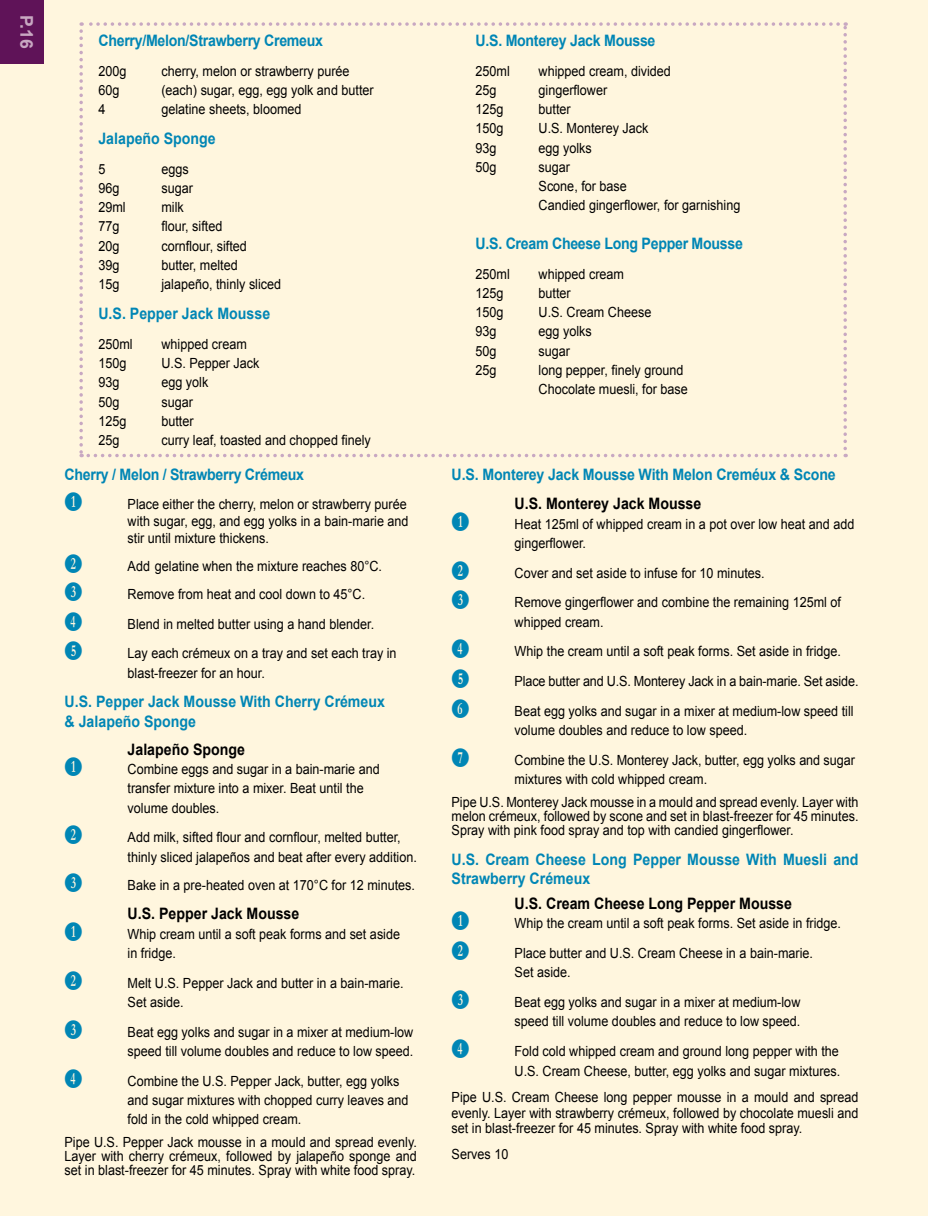
<style>
.page{position:relative;width:928px;height:1216px;background:#fff}
.page>*{position:absolute;margin:0;border:0;box-sizing:border-box;transform-origin:0 0}
.t1{font:17.5px "Numberpile";color:#0086b5;scale:.9 1}
.t2{font:700 17.5px "Arial";color:#c8a8c2}
.t3{font:700 15.75px/19.2px "Arial";letter-spacing:-.01em;color:#0086b5;scale:.9 1}
.t4{font:700 15.75px "Arial";color:#000;scale:.9 1}
.t5{font:14px/19.2px "Arial";color:#000;scale:.9 1}
</style>
<div class="page">
<div style="left:0;top:0;width:928px;height:1215px;background:#fff6de"></div>
<div style="left:0;top:0;width:43px;height:63px;background:#5f1358"></div>
<svg style="left:79px;top:22px;width:768px;height:435px"></svg>
<p class="t2" style="left:38px;top:15px;width:35px;rotate:90deg">P.16</p>
<p class="t3" style="left:98px;top:31px;width:251px">Cherry/Melon/Strawberry Cremeux</p>
<p class="t5" style="left:98px;top:61px;width:33px">200g</p>
<p class="t5" style="left:161px;top:61px;width:211px">cherry, melon or strawberry purée</p>
<p class="t5" style="left:98px;top:80px;width:25px">60g</p>
<p class="t5" style="left:161px;top:80px;width:237px">(each) sugar, egg, egg yolk and butter</p>
<p class="t5" style="left:98px;top:100px;width:9px">4</p>
<p class="t5" style="left:161px;top:100px;width:157px">gelatine sheets, bloomed</p>
<p class="t3" style="left:98px;top:129px;width:132px">Jalapeño Sponge</p>
<p class="t5" style="left:98px;top:159px;width:9px">5</p>
<p class="t5" style="left:161px;top:159px;width:32px">eggs</p>
<p class="t5" style="left:98px;top:178px;width:25px">96g</p>
<p class="t5" style="left:161px;top:178px;width:37px">sugar</p>
<p class="t5" style="left:98px;top:198px;width:32px">29ml</p>
<p class="t5" style="left:161px;top:198px;width:26px">milk</p>
<p class="t5" style="left:98px;top:217px;width:25px">77g</p>
<p class="t5" style="left:161px;top:217px;width:69px">flour, sifted</p>
<p class="t5" style="left:98px;top:236px;width:25px">20g</p>
<p class="t5" style="left:161px;top:236px;width:96px">cornflour, sifted</p>
<p class="t5" style="left:98px;top:255px;width:25px">39g</p>
<p class="t5" style="left:161px;top:255px;width:86px">butter, melted</p>
<p class="t5" style="left:98px;top:275px;width:25px">15g</p>
<p class="t5" style="left:161px;top:275px;width:135px">jalapeño, thinly sliced</p>
<p class="t3" style="left:98px;top:304px;width:192px">U.S. Pepper Jack Mousse</p>
<p class="t5" style="left:98px;top:334px;width:40px">250ml</p>
<p class="t5" style="left:161px;top:334px;width:96px">whipped cream</p>
<p class="t5" style="left:98px;top:353px;width:33px">150g</p>
<p class="t5" style="left:161px;top:353px;width:110px">U.S. Pepper Jack</p>
<p class="t5" style="left:98px;top:373px;width:25px">93g</p>
<p class="t5" style="left:161px;top:373px;width:54px">egg yolk</p>
<p class="t5" style="left:98px;top:392px;width:25px">50g</p>
<p class="t5" style="left:161px;top:392px;width:37px">sugar</p>
<p class="t5" style="left:98px;top:411px;width:33px">125g</p>
<p class="t5" style="left:161px;top:411px;width:37px">butter</p>
<p class="t5" style="left:98px;top:430px;width:25px">25g</p>
<p class="t5" style="left:161px;top:430px;width:234px">curry leaf, toasted and chopped finely</p>
<p class="t3" style="left:65px;top:465px;width:267px">Cherry / Melon / Strawberry Crémeux</p>
<p class="t1" style="left:65px;top:492px;width:22px">B</p>
<p class="t5" style="left:128px;top:496px;width:314px;line-height:16.8px">Place either the cherry, melon or strawberry purée with sugar, egg, and egg yolks in a bain-marie and stir until mixture thickens.</p>
<p class="t1" style="left:65px;top:554px;width:22px">C</p>
<p class="t5" style="left:128px;top:556px;width:284px">Add gelatine when the mixture reaches 80°C.</p>
<p class="t1" style="left:65px;top:582px;width:22px">D</p>
<p class="t5" style="left:128px;top:584px;width:265px">Remove from heat and cool down to 45°C.</p>
<p class="t1" style="left:65px;top:612px;width:22px">E</p>
<p class="t5" style="left:128px;top:614px;width:275px">Blend in melted butter using a hand blender.</p>
<p class="t1" style="left:65px;top:641px;width:22px">F</p>
<p class="t5" style="left:128px;top:644px;width:300px">Lay each crémeux on a tray and set each tray in blast-freezer for an hour.</p>
<p class="t3" style="left:65px;top:692px;width:357px">U.S. Pepper Jack Mousse With Cherry Crémeux &amp; Jalapeño Sponge</p>
<p class="t4" style="left:128px;top:738px;width:132px">Jalapeño Sponge</p>
<p class="t1" style="left:65px;top:757px;width:22px">B</p>
<p class="t5" style="left:128px;top:759px;width:282px">Combine eggs and sugar in a bain-marie and transfer mixture into a mixer. Beat until the volume doubles.</p>
<p class="t1" style="left:65px;top:825px;width:22px">C</p>
<p class="t5" style="left:128px;top:827px;width:323px">Add milk, sifted flour and cornflour, melted butter, thinly sliced jalapeños and beat after every addition.</p>
<p class="t1" style="left:65px;top:872px;width:22px">D</p>
<p class="t5" style="left:128px;top:875px;width:321px">Bake in a pre-heated oven at 170°C for 12 minutes.</p>
<p class="t4" style="left:128px;top:903px;width:192px">U.S. Pepper Jack Mousse</p>
<p class="t1" style="left:65px;top:921px;width:22px">B</p>
<p class="t5" style="left:128px;top:924px;width:304px">Whip cream until a soft peak forms and set aside in fridge.</p>
<p class="t1" style="left:65px;top:970px;width:22px">C</p>
<p class="t5" style="left:128px;top:973px;width:308px">Melt U.S. Pepper Jack and butter in a bain-marie.<br>Set aside.</p>
<p class="t1" style="left:65px;top:1019px;width:22px">D</p>
<p class="t5" style="left:128px;top:1022px;width:319px">Beat egg yolks and sugar in a mixer at medium-low speed till volume doubles and reduce to low speed.</p>
<p class="t1" style="left:65px;top:1068px;width:22px">E</p>
<p class="t5" style="left:128px;top:1071px;width:314px">Combine the U.S. Pepper Jack, butter, egg yolks and sugar mixtures with chopped curry leaves and fold in the cold whipped cream.</p>
<p class="t5" style="left:65px;top:1135px;width:393px;line-height:14px;text-align:justify">Pipe U.S. Pepper Jack mousse in a mould and spread evenly.<br>Layer with cherry crémeux, followed by jalapeño sponge and set in blast-freezer for 45 minutes. Spray with white food spray.</p>
<p class="t3" style="left:475px;top:31px;width:201px">U.S. Monterey Jack Mousse</p>
<p class="t5" style="left:475px;top:61px;width:40px">250ml</p>
<p class="t5" style="left:538px;top:61px;width:149px">whipped cream, divided</p>
<p class="t5" style="left:475px;top:80px;width:25px">25g</p>
<p class="t5" style="left:538px;top:80px;width:78px">gingerflower</p>
<p class="t5" style="left:475px;top:100px;width:33px">125g</p>
<p class="t5" style="left:538px;top:100px;width:37px">butter</p>
<p class="t5" style="left:475px;top:119px;width:33px">150g</p>
<p class="t5" style="left:538px;top:119px;width:124px">U.S. Monterey Jack</p>
<p class="t5" style="left:475px;top:138px;width:25px">93g</p>
<p class="t5" style="left:538px;top:138px;width:61px">egg yolks</p>
<p class="t5" style="left:475px;top:157px;width:25px">50g</p>
<p class="t5" style="left:538px;top:157px;width:226px">sugar<br>Scone, for base<br>Candied gingerflower, for garnishing</p>
<p class="t3" style="left:475px;top:234px;width:299px">U.S. Cream Cheese Long Pepper Mousse</p>
<p class="t5" style="left:475px;top:264px;width:40px">250ml</p>
<p class="t5" style="left:538px;top:264px;width:96px">whipped cream</p>
<p class="t5" style="left:475px;top:283px;width:33px">125g</p>
<p class="t5" style="left:538px;top:283px;width:37px">butter</p>
<p class="t5" style="left:475px;top:303px;width:33px">150g</p>
<p class="t5" style="left:538px;top:303px;width:127px">U.S. Cream Cheese</p>
<p class="t5" style="left:475px;top:322px;width:25px">93g</p>
<p class="t5" style="left:538px;top:322px;width:61px">egg yolks</p>
<p class="t5" style="left:475px;top:341px;width:25px">50g</p>
<p class="t5" style="left:538px;top:341px;width:37px">sugar</p>
<p class="t5" style="left:475px;top:360px;width:25px">25g</p>
<p class="t5" style="left:538px;top:360px;width:167px">long pepper, finely ground<br>Chocolate muesli, for base</p>
<p class="t3" style="left:451px;top:465px;width:428px">U.S. Monterey Jack Mousse With Melon Creméux &amp; Scone</p>
<p class="t4" style="left:514px;top:493px;width:209px">U.S. Monterey Jack Mousse</p>
<p class="t1" style="left:451px;top:512px;width:22px">B</p>
<p class="t5" style="left:514px;top:514px;width:379px">Heat 125ml of whipped cream in a pot over low heat and add gingerflower.</p>
<p class="t1" style="left:451px;top:561px;width:22px">C</p>
<p class="t5" style="left:514px;top:563px;width:279px">Cover and set aside to infuse for 10 minutes.</p>
<p class="t1" style="left:451px;top:590px;width:22px">D</p>
<p class="t5" style="left:514px;top:593px;width:364px">Remove gingerflower and combine the remaining 125ml of whipped cream.</p>
<p class="t1" style="left:451px;top:639px;width:22px">E</p>
<p class="t5" style="left:514px;top:642px;width:364px">Whip the cream until a soft peak forms. Set aside in fridge.</p>
<p class="t1" style="left:451px;top:669px;width:22px">F</p>
<p class="t5" style="left:514px;top:671px;width:383px">Place butter and U.S. Monterey Jack in a bain-marie. Set aside.</p>
<p class="t1" style="left:451px;top:699px;width:22px">G</p>
<p class="t5" style="left:514px;top:701px;width:378px">Beat egg yolks and sugar in a mixer at medium-low speed till volume doubles and reduce to low speed.</p>
<p class="t1" style="left:451px;top:748px;width:22px">H</p>
<p class="t5" style="left:514px;top:750px;width:380px">Combine the U.S. Monterey Jack, butter, egg yolks and sugar mixtures with cold whipped cream.</p>
<p class="t5" style="left:451px;top:795px;width:453px;line-height:14px;text-align:justify">Pipe U.S. Monterey Jack mousse in a mould and spread evenly. Layer with melon crémeux, followed by scone and set in blast-freezer for 45 minutes.<br>Spray with pink food spray and top with candied gingerflower.</p>
<p class="t3" style="left:451px;top:850px;width:453px">U.S. Cream Cheese Long Pepper Mousse With Muesli and<br>Strawberry Crémeux</p>
<p class="t4" style="left:514px;top:893px;width:310px">U.S. Cream Cheese Long Pepper Mousse</p>
<p class="t1" style="left:451px;top:911px;width:22px">B</p>
<p class="t5" style="left:514px;top:914px;width:364px">Whip the cream until a soft peak forms. Set aside in fridge.</p>
<p class="t1" style="left:451px;top:941px;width:22px">C</p>
<p class="t5" style="left:514px;top:943px;width:333px">Place butter and U.S. Cream Cheese in a bain-marie.<br>Set aside.</p>
<p class="t1" style="left:451px;top:990px;width:22px">D</p>
<p class="t5" style="left:514px;top:992px;width:319px">Beat egg yolks and sugar in a mixer at medium-low speed till volume doubles and reduce to low speed.</p>
<p class="t1" style="left:451px;top:1039px;width:22px">E</p>
<p class="t5" style="left:514px;top:1041px;width:363px">Fold cold whipped cream and ground long pepper with the<br>U.S. Cream Cheese, butter, egg yolks and sugar mixtures.</p>
<p class="t5" style="left:451px;top:1089px;width:453px;line-height:15.8px;text-align:justify">Pipe U.S. Cream Cheese long pepper mousse in a mould and spread evenly. Layer with strawberry crémeux, followed by chocolate muesli and set in blast-freezer for 45 minutes. Spray with white food spray.</p>
<p class="t5" style="left:451px;top:1144px;width:65px">Serves 10</p>
</div>
